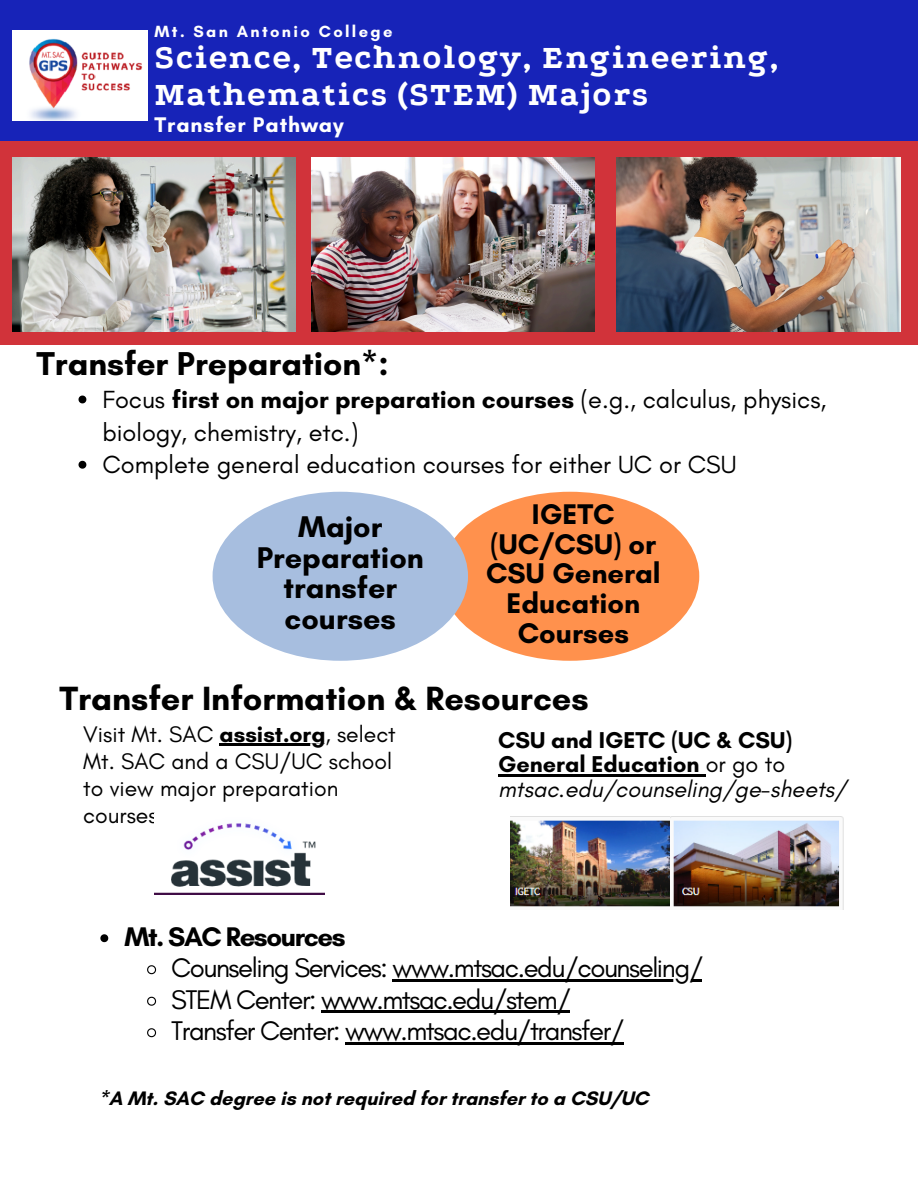
<style>
.page{position:relative;width:918px;height:1188px;background:#fff}
.page>*{position:absolute;margin:0;border:0;box-sizing:border-box;transform-origin:0 0}
.t1{font:800 34.65px/37.2px "Podkova";letter-spacing:.045em;color:#fff}
.t2{font:700 34.2px "Glacial Indifference";color:#000}
.t3{font:700 33.6px "Glacial Indifference";color:#000}
.t4{font:700 30.45px/30.6px "Glacial Indifference";color:#000;text-align:center}
.t5{font:700 28.95px/29.8px "Glacial Indifference";color:#000;text-align:center}
.t6{font:27.45px/31.5px "Glacial Indifference";letter-spacing:-.05em;color:#000}
.t7{font:25.35px/32.5px "Glacial Indifference";color:#000}
.t8{font:700 23.4px/24.8px "Glacial Indifference";color:#000}
.t9{font:22.95px/27px "Glacial Indifference";color:#000}
.t10{font:700 21.6px "Glacial Indifference";letter-spacing:.045em;color:#fff}
.t11{font:700 19.95px "Glacial Indifference";color:#000}
.t12{font:700 16.5px "Glacial Indifference";letter-spacing:.145em;color:#fff}
.s1{font-weight:700}
.s2{font-weight:400}
.s3{font-weight:400;font-style:italic}
</style>
<div class="page">
<div style="left:0;top:0;width:918px;height:345px;background:#1723b8"></div>
<img style="left:13px;top:30px;width:135px;height:90px">
<div style="left:441px;top:492px;width:258px;height:169px;background:#ff914d;border-radius:50%"></div>
<div style="left:213px;top:492px;width:255px;height:169px;background:#a7bedf;border-radius:50%"></div>
<svg style="left:79px;top:396px;width:7px;height:7px"></svg>
<svg style="left:79px;top:461px;width:7px;height:8px"></svg>
<hr style="left:220px;top:744px;width:105px;height:2px;background:#000">
<hr style="left:498px;top:775px;width:201px;height:2px;background:#000">
<svg style="left:699px;top:775px;width:7px;height:2px"></svg>
<svg style="left:100px;top:934px;width:8px;height:8px"></svg>
<svg style="left:147px;top:965px;width:10px;height:10px"></svg>
<hr style="left:393px;top:979px;width:309px;height:3px;background:#000">
<svg style="left:147px;top:996px;width:10px;height:10px"></svg>
<hr style="left:321px;top:1011px;width:249px;height:2px;background:#000">
<svg style="left:147px;top:1028px;width:10px;height:10px"></svg>
<hr style="left:345px;top:1042px;width:278px;height:3px;background:#000">
<div style="left:0;top:141px;width:918px;height:204px;background:#d1333a"></div>
<img style="left:12px;top:158px;width:284px;height:173px">
<img style="left:311px;top:158px;width:284px;height:173px">
<img style="left:617px;top:158px;width:283px;height:173px">
<img style="left:155px;top:823px;width:169px;height:72px">
<img style="left:510px;top:816px;width:334px;height:94px">
<p class="t12" style="left:155px;top:22px;width:239px">Mt. San Antonio College</p>
<h1 class="t1" style="left:155px;top:39px;width:625px">Science, Technology, Engineering,<br>Mathematics (STEM) Majors</h1>
<p class="t10" style="left:155px;top:111px;width:191px">Transfer Pathway</p>
<h2 class="t3" style="left:36px;top:343px;width:354px">Transfer Preparation*:</h2>
<p class="t7" style="left:102px;top:383px;width:726px">Focus <span class="s1">first on major preparation courses</span> (e.g., calculus, physics, biology, chemistry, etc.)<br>Complete general education courses for either UC or CSU</p>
<p class="t4" style="left:257px;top:511px;width:169px">Major<br>Preparation transfer courses</p>
<p class="t5" style="left:486px;top:499px;width:176px">IGETC (UC/CSU) or<br>CSU General<br>Education<br>Courses</p>
<h2 class="t2" style="left:59px;top:677px;width:531px">Transfer Information &amp; Resources</h2>
<p class="t9" style="left:83px;top:720px;width:314px">Visit Mt. SAC <span class="s1">assist.org</span>, select<br>Mt. SAC and a CSU/UC school to view major preparation courses</p>
<p class="t8" style="left:498px;top:727px;width:350px">CSU and IGETC (UC &amp; CSU)<br>General Education <span class="s2">or go to </span><span class="s3">mtsac.edu/counseling/ge-sheets/</span></p>
<p class="t6" style="left:171px;top:920px;width:534px;text-indent:-47px"><span class="s1">Mt. SAC Resources<br></span>Counseling Services: www.mtsac.edu/counseling/ STEM Center: www.mtsac.edu/stem/<br>Transfer Center: www.mtsac.edu/transfer/</p>
<p class="t11" style="left:99px;top:1086px;width:551px">*A Mt. SAC degree is not required for transfer to a CSU/UC</p>
</div>
